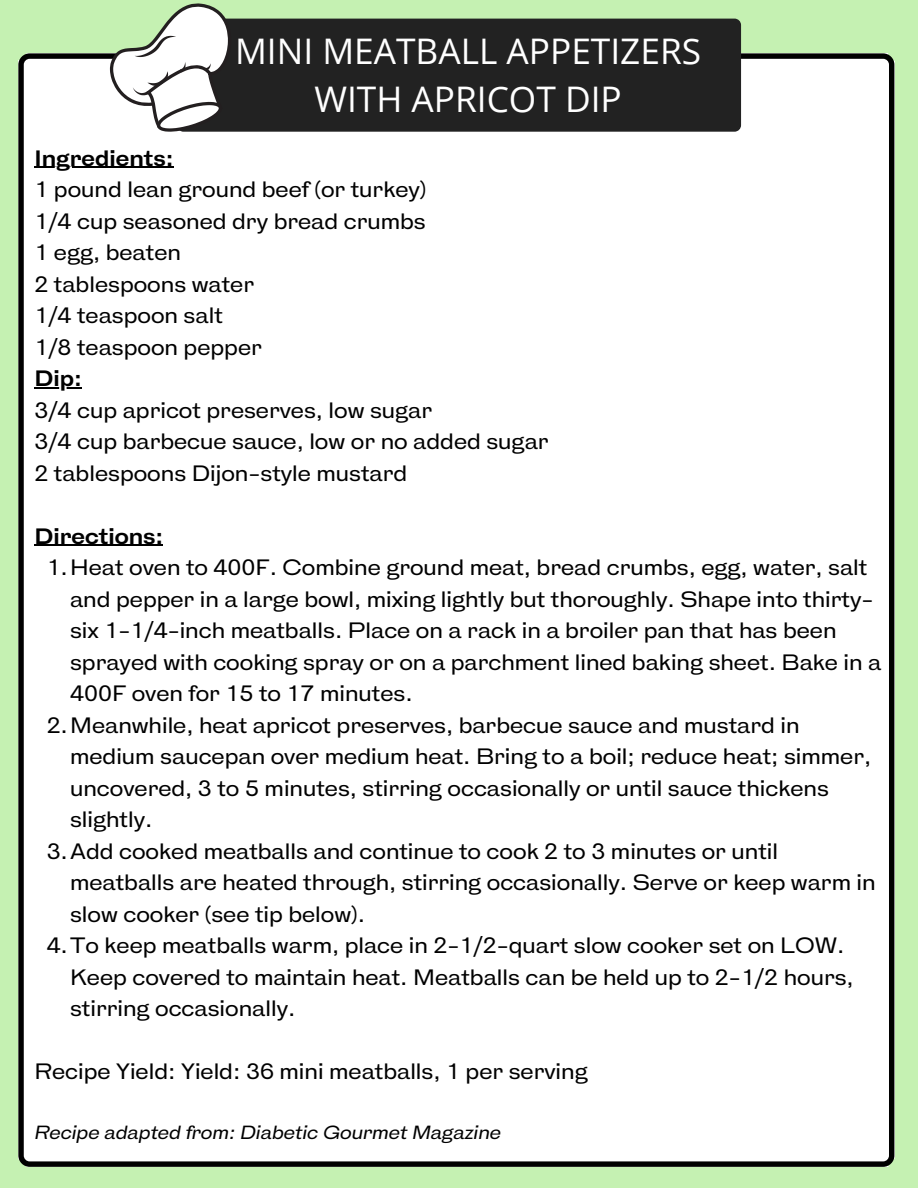
<style>
.page{position:relative;width:918px;height:1188px;background:#c5f1b2}
.page>*{position:absolute;margin:0;border:0;box-sizing:border-box;transform-origin:0 0}
.t1{font:35.25px/48.3px "Open Sans";color:#fff;text-align:center}
.t2{font:500 21px/31.5px "HK Gothic";color:#000}
.t3{font:700 21px "HK Gothic";color:#000}
.t4{font:italic 500 18px "HK Gothic";color:#000}
</style>
<div class="page">
<div style="left:18px;top:53px;width:876px;height:1113px;background:#fff"></div>
<hr style="left:34px;top:167px;width:140px;height:1px;background:#000">
<hr style="left:34px;top:387px;width:48px;height:2px;background:#000">
<hr style="left:34px;top:545px;width:129px;height:1px;background:#000">
<div style="left:177px;top:19px;width:564px;height:113px;background:#222;border-radius:7px"></div>
<svg style="left:92px;top:3px;width:170px;height:135px"></svg>
<h1 class="t1" style="left:235px;top:26px;width:468px">MINI MEATBALL APPETIZERS<br>WITH APRICOT DIP</h1>
<p class="t3" style="left:34px;top:147px;width:141px">Ingredients:</p>
<p class="t2" style="left:34px;top:175px;width:394px">1 pound lean ground beef (or turkey)<br>1/4 cup seasoned dry bread crumbs<br>1 egg, beaten<br>2 tablespoons water<br>1/4 teaspoon salt<br>1/8 teaspoon pepper</p>
<p class="t3" style="left:34px;top:367px;width:49px">Dip:</p>
<p class="t2" style="left:34px;top:396px;width:516px">3/4 cup apricot preserves, low sugar<br>3/4 cup barbecue sauce, low or no added sugar<br>2 tablespoons Dijon-style mustard</p>
<p class="t3" style="left:34px;top:525px;width:130px">Directions:</p>
<p class="t2" style="left:47px;top:553px;width:822px">1.Heat oven to 400F. Combine ground meat, bread crumbs, egg, water, salt</p>
<p class="t2" style="left:70px;top:585px;width:805px">and pepper in a large bowl, mixing lightly but thoroughly. Shape into thirty-</p>
<p class="t2" style="left:70px;top:616px;width:768px">six 1-1/4-inch meatballs. Place on a rack in a broiler pan that has been</p>
<p class="t2" style="left:70px;top:648px;width:813px">sprayed with cooking spray or on a parchment lined baking sheet. Bake in a</p>
<p class="t2" style="left:70px;top:679px;width:344px">400F oven for 15 to 17 minutes.</p>
<p class="t2" style="left:47px;top:711px;width:754px">2.Meanwhile, heat apricot preserves, barbecue sauce and mustard in</p>
<p class="t2" style="left:70px;top:742px;width:803px">medium saucepan over medium heat. Bring to a boil; reduce heat; simmer,</p>
<p class="t2" style="left:70px;top:774px;width:760px">uncovered, 3 to 5 minutes, stirring occasionally or until sauce thickens</p>
<p class="t2" style="left:70px;top:805px;width:84px">slightly.</p>
<p class="t2" style="left:47px;top:837px;width:733px">3.Add cooked meatballs and continue to cook 2 to 3 minutes or until</p>
<p class="t2" style="left:70px;top:868px;width:807px">meatballs are heated through, stirring occasionally. Serve or keep warm in</p>
<p class="t2" style="left:70px;top:900px;width:297px">slow cooker (see tip below).</p>
<p class="t2" style="left:47px;top:931px;width:799px">4.To keep meatballs warm, place in 2-1/2-quart slow cooker set on LOW.</p>
<p class="t2" style="left:70px;top:963px;width:785px">Keep covered to maintain heat. Meatballs can be held up to 2-1/2 hours,</p>
<p class="t2" style="left:70px;top:994px;width:227px">stirring occasionally.</p>
<p class="t2" style="left:34px;top:1057px;width:555px">Recipe Yield: Yield: 36 mini meatballs, 1 per serving</p>
<p class="t4" style="left:34px;top:1123px;width:468px">Recipe adapted from: Diabetic Gourmet Magazine</p>
</div>
